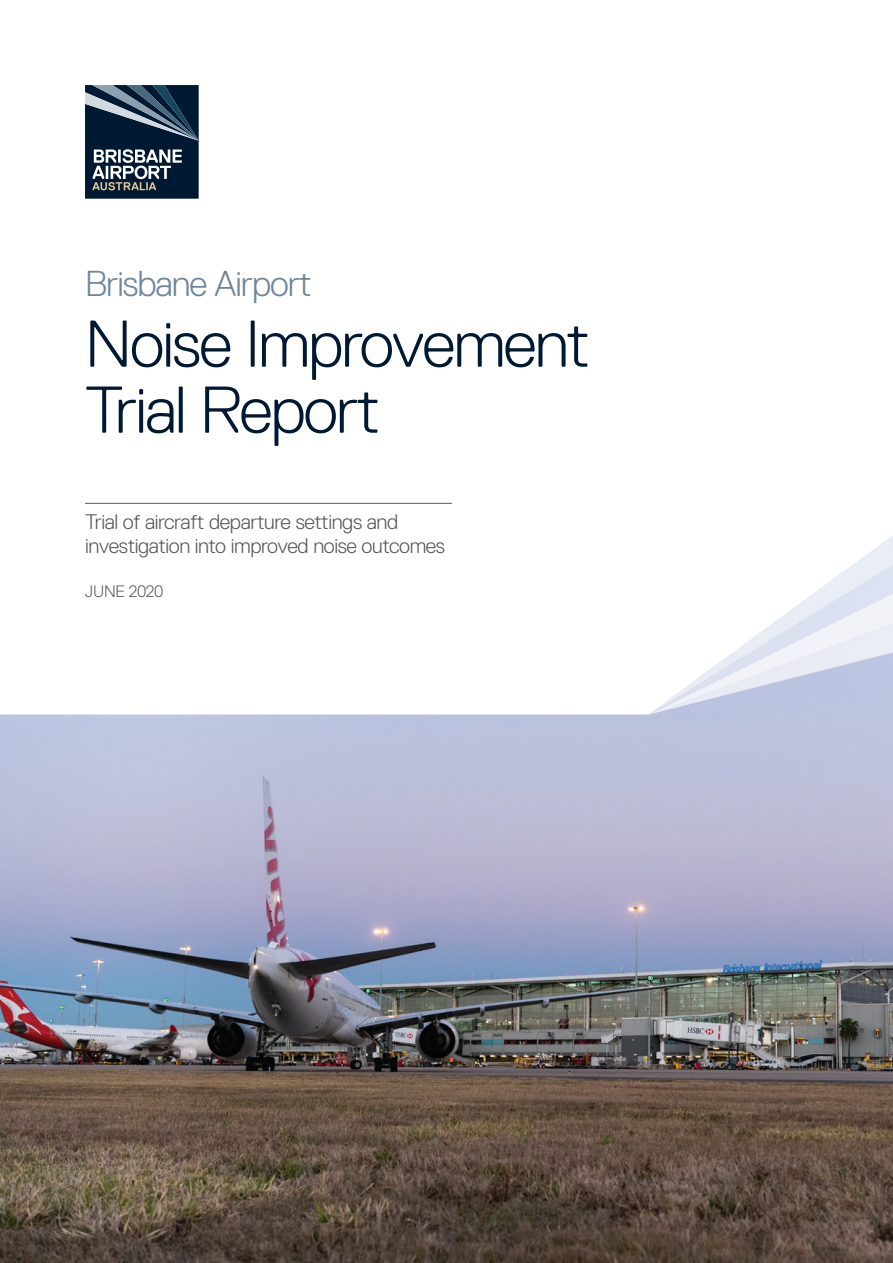
<style>
.page{position:relative;width:893px;height:1263px;background:#fff}
.page>*{position:absolute;margin:0;border:0;box-sizing:border-box;transform-origin:0 0}
.t1{font:300 66px/66px "Replica Pro";letter-spacing:-.03em;color:#001932}
.t2{font:300 36px "Replica Pro";letter-spacing:-.03em;color:#6f869a}
.t3{font:300 21px/24px "Replica Pro";letter-spacing:-.02em;color:#57585a}
.t4{font:300 16.5px "Replica Pro";letter-spacing:-.02em;color:#57585a}
</style>
<div class="page">
<img style="left:0;top:714px;width:893px;height:549px">
<hr style="left:85px;top:503px;width:367px;height:1px;background:#57585a">
<svg style="left:649px;top:535px;width:244px;height:179px"></svg>
<svg style="left:85px;top:85px;width:114px;height:114px;background:#32475b"></svg>
<h2 class="t2" style="left:85px;top:264px;width:228px">Brisbane Airport</h2>
<h1 class="t1" style="left:85px;top:311px;width:506px">Noise Improvement<br>Trial Report</h1>
<p class="t3" style="left:85px;top:510px;width:362px">Trial of aircraft departure settings and investigation into improved noise outcomes</p>
<p class="t4" style="left:85px;top:582px;width:80px">JUNE 2020</p>
</div>
